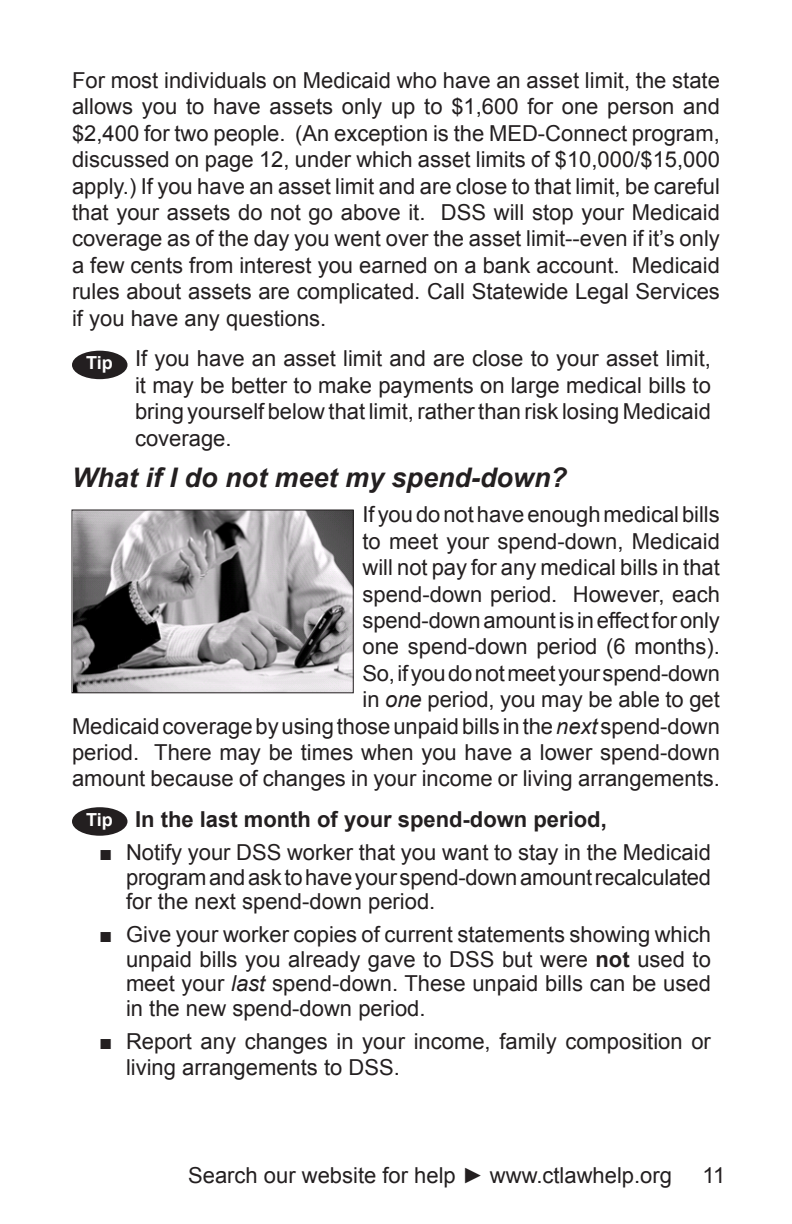
<style>
.page{position:relative;width:792px;height:1224px;background:#fff}
.page>*{position:absolute;margin:0;border:0;box-sizing:border-box;transform-origin:0 0}
.Subhead_1{font:italic 700 27px "Arial";color:#231f20}
.Body_text{font:22px/26.4px "Arial";color:#231f20;text-align:justify}
.Body_text-2{font:700 22px "Arial";color:#231f20}
.t1{font:700 18px "Arial";letter-spacing:-.01em;color:#fff}
.s1{font-style:italic}
.s2{font-family:"Times New Roman"}
.s3{font-weight:700}
</style>
<div class="page">
<div style="left:72px;top:351px;width:56px;height:28px;background:#231f20;border-radius:50%"></div>
<div style="left:72px;top:807px;width:56px;height:29px;background:#231f20;border-radius:50%"></div>
<img style="left:74px;top:512px;width:278px;height:179px">
<div style="left:72px;top:510px;width:282px;height:183px;border:1px solid #231f20"></div>
<p class="Body_text" style="left:72px;top:67px;width:649px">For most individuals on Medicaid who have an asset limit, the state allows you to have assets only up to $1,600 for one person and $2,400 for two people. (An exception is the MED-Connect program, discussed on page 12, under which asset limits of $10,000/$15,000 apply.) If you have an asset limit and are close to that limit, be careful that your assets do not go above it. DSS will stop your Medicaid coverage as of the day you went over the asset limit--even if it’s only a few cents from interest you earned on a bank account. Medicaid rules about assets are complicated. Call Statewide Legal Services if you have any questions.</p>
<p class="Body_text" style="left:135px;top:346px;width:578px">If you have an asset limit and are close to your asset limit, it may be better to make payments on large medical bills to bring yourself below that limit, rather than risk losing Medicaid coverage.</p>
<p class="Subhead_1" style="left:72px;top:460px;width:497px">What if I do not meet my spend-down?</p>
<p class="Body_text" style="left:72px;top:502px;width:650px;text-align:right">If you do not have enough medical bills<br>to meet your spend-down, Medicaid<br>will not pay for any medical bills in that<br>spend-down period. However, each<br>spend-down amount is in effect for only<br>one spend-down period (6 months).<br>So, if you do not meet your spend-down<br>in <span class="s1">one</span> period, you may be able to get<br>Medicaid coverage by using those unpaid bills in the <span class="s1">next</span> spend-down period. There may be times when you have a lower spend-down amount because of changes in your income or living arrangements.</p>
<p class="Body_text-2" style="left:135px;top:805px;width:473px">In the last month of your spend-down period,</p>
<p class="Body_text" style="left:126px;top:841px;width:587px;line-height:24.4px;text-indent:-27px"><span class="s2">■</span> Notify your DSS worker that you want to stay in the Medicaid program and ask to have your spend-down amount recalculated for the next spend-down period.</p>
<p class="Body_text" style="left:126px;top:923px;width:586px;line-height:24.4px;text-indent:-27px"><span class="s2">■</span> Give your worker copies of current statements showing which unpaid bills you already gave to DSS but were <span class="s3">not</span> used to meet your <span class="s1">last</span> spend-down. These unpaid bills can be used in the new spend-down period.</p>
<p class="Body_text" style="left:126px;top:1028px;width:586px;text-indent:-27px"><span class="s2">■</span> Report any changes in your income, family composition or living arrangements to DSS.</p>
<p class="t1" style="left:86px;top:351px;width:28px">Tip</p>
<p class="t1" style="left:86px;top:808px;width:28px">Tip</p>
<p class="Body_text" style="left:188px;top:1162px;width:485px">Search our website for help <span class="s3">►</span> www.ctlawhelp.org</p>
<p class="Body_text" style="left:703px;top:1162px;width:24px">11</p>
</div>
